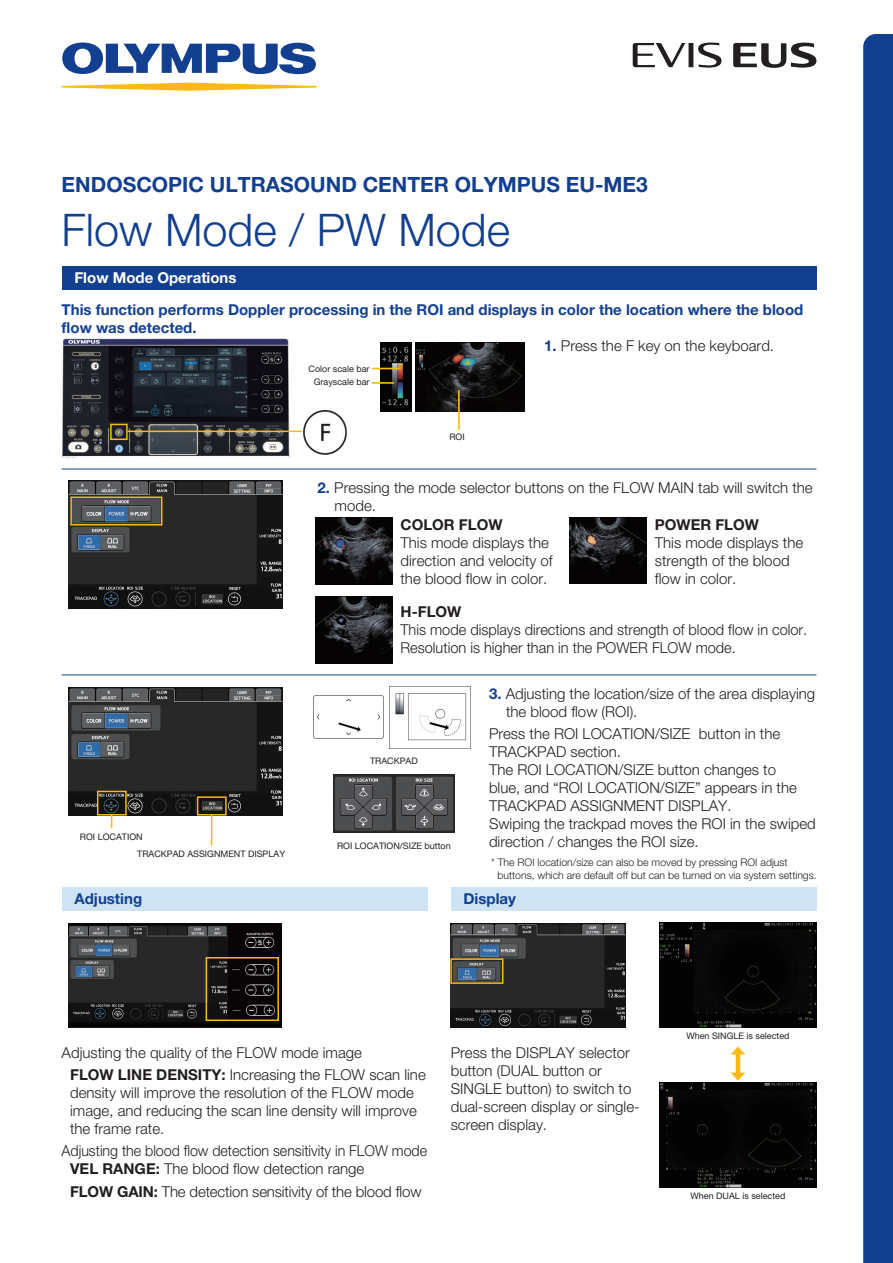
<style>
.page{position:relative;width:893px;height:1263px;background:#fff}
.page>*{position:absolute;margin:0;border:0;box-sizing:border-box;transform-origin:0 0}
.t1{font:300 45px "Helvetica Neue LT Std";color:#123f90}
.t2{font:700 21px "Helvetica Neue LT Std";color:#123f90}
.t3{font:300 15px/18px "Helvetica Neue LT Std";color:#231f20}
.t4{font:700 15px/18px "Helvetica Neue LT Std";color:#123f90}
.t5{font:300 15px/18px "Helvetica Neue LT Std";color:#231f20;scale:.95 1}
.t6{font:700 15px "Helvetica Neue LT Std";color:#231f20}
.t7{font:700 15px "Helvetica Neue LT Std";color:#fff}
.t8{font:300 10.5px/13.5px "Helvetica Neue LT Std";color:#231f20}
.t9{font:9px/17px "Helvetica Neue LT Std";color:#231f20}
.s1{font-weight:700;color:#123f90}
.s2{font-weight:700}
</style>
<div class="page">
<svg style="left:62px;top:43px;width:254px;height:31px"></svg>
<svg style="left:62px;top:83px;width:255px;height:8px"></svg>
<svg style="left:863px;top:34px;width:30px;height:1229px;background:#174392"></svg>
<div style="left:62px;top:887px;width:365px;height:23px;background:#cee3f3"></div>
<div style="left:451px;top:887px;width:365px;height:23px;background:#cee3f3"></div>
<svg style="left:633px;top:43px;width:183px;height:25px"></svg>
<div style="left:62px;top:266px;width:754px;height:23px;background:#123f90"></div>
<hr style="left:62px;top:469px;width:754px;height:1px;background:#123f90">
<img style="left:315px;top:518px;width:77px;height:66px">
<img style="left:569px;top:518px;width:77px;height:66px">
<img style="left:315px;top:597px;width:77px;height:66px">
<img style="left:69px;top:480px;width:213px;height:128px">
<div style="left:70px;top:496px;width:92px;height:29px;border:2px solid #fcb814"></div>
<hr style="left:62px;top:674px;width:754px;height:1px;background:#123f90">
<img style="left:451px;top:923px;width:174px;height:105px">
<img style="left:69px;top:688px;width:213px;height:127px">
<img style="left:313px;top:696px;width:71px;height:43px">
<img style="left:390px;top:686px;width:81px;height:62px">
<img style="left:333px;top:775px;width:122px;height:58px">
<div style="left:97px;top:791px;width:30px;height:24px;border:2px solid #fcb814"></div>
<svg style="left:111px;top:814px;width:1px;height:14px"></svg>
<div style="left:197px;top:796px;width:30px;height:19px;border:2px solid #fcb814"></div>
<hr style="left:211px;top:814px;width:1px;height:31px;background:#fcb814">
<img style="left:69px;top:923px;width:213px;height:104px">
<img style="left:69px;top:926px;width:158px;height:95px">
<div style="left:206px;top:957px;width:73px;height:64px;border:2px solid #fcb814"></div>
<div style="left:450px;top:958px;width:53px;height:26px;border:2px solid #fcb814"></div>
<img style="left:62px;top:339px;width:227px;height:119px">
<div style="left:110px;top:424px;width:18px;height:16px;border:2px solid #fcb814"></div>
<hr style="left:128px;top:431px;width:174px;height:1px;background:#fcb814">
<img style="left:303px;top:411px;width:44px;height:43px">
<img style="left:416px;top:343px;width:108px;height:68px">
<img style="left:381px;top:343px;width:30px;height:68px">
<hr style="left:458px;top:390px;width:2px;height:40px;background:#fcb814">
<svg style="left:372px;top:368px;width:28px;height:1px"></svg>
<hr style="left:372px;top:382px;width:22px;height:2px;background:#fcb814">
<img style="left:659px;top:923px;width:157px;height:104px">
<img style="left:659px;top:1082px;width:157px;height:105px">
<hr style="left:736px;top:1053px;width:4px;height:21px;background:#fcb814">
<svg style="left:731px;top:1046px;width:14px;height:8px"></svg>
<svg style="left:731px;top:1073px;width:14px;height:7px"></svg>
<h2 class="t2" style="left:62px;top:172px;width:588px">ENDOSCOPIC ULTRASOUND CENTER OLYMPUS EU-ME3</h2>
<h1 class="t1" style="left:62px;top:202px;width:450px">Flow Mode / PW Mode</h1>
<p class="t7" style="left:74px;top:268px;width:164px">Flow Mode Operations</p>
<p class="t4" style="left:62px;top:300px;width:743px">This function performs Doppler processing in the ROI and displays in color the location where the blood flow was detected.</p>
<p class="t9" style="left:309px;top:362px;width:62px;line-height:13.2px;text-align:center">Color scale bar<br>Grayscale bar</p>
<p class="t9" style="left:449px;top:429px;width:17px">ROI</p>
<p class="t3" style="left:544px;top:336px;width:231px"><span class="s1">1.</span> Press the F key on the keyboard.</p>
<p class="t3" style="left:335px;top:478px;width:480px;text-indent:-17px"><span class="s1">2.</span> Pressing the mode selector buttons on the FLOW MAIN tab will switch the mode.</p>
<p class="t6" style="left:401px;top:515px;width:103px">COLOR FLOW</p>
<p class="t3" style="left:401px;top:533px;width:154px">This mode displays the direction and velocity of the blood flow in color.</p>
<p class="t6" style="left:655px;top:515px;width:106px">POWER FLOW</p>
<p class="t3" style="left:655px;top:533px;width:150px">This mode displays the strength of the blood flow in color.</p>
<p class="t9" style="left:137px;top:828px;width:149px;text-indent:-57px">ROI LOCATION<br>TRACKPAD ASSIGNMENT DISPLAY</p>
<p class="t6" style="left:401px;top:602px;width:62px">H-FLOW</p>
<p class="t3" style="left:401px;top:620px;width:408px">This mode displays directions and strength of blood flow in color.<br>Resolution is higher than in the POWER FLOW mode.</p>
<p class="t9" style="left:370px;top:752px;width:49px">TRACKPAD</p>
<p class="t9" style="left:337px;top:837px;width:115px">ROI LOCATION/SIZE button</p>
<p class="t3" style="left:506px;top:684px;width:311px;text-indent:-17px"><span class="s1">3.</span> Adjusting the location/size of the area displaying the blood flow (ROI).</p>
<p class="t3" style="left:489px;top:724px;width:328px">Press the ROI LOCATION/SIZE button in the TRACKPAD section.<br>The ROI LOCATION/SIZE button changes to<br>blue, and “ROI LOCATION/SIZE” appears in the TRACKPAD ASSIGNMENT DISPLAY.<br>Swiping the trackpad moves the ROI in the swiped direction / changes the ROI size.</p>
<p class="t8" style="left:497px;top:855px;width:321px;text-indent:-6px">* The ROI location/size can also be moved by pressing ROI adjust buttons, which are default off but can be turned on via system settings.</p>
<p class="t4" style="left:74px;top:889px;width:69px">Adjusting</p>
<p class="t4" style="left:463px;top:889px;width:54px">Display</p>
<p class="t3" style="left:70px;top:1041px;width:357px;line-height:22.2px;text-indent:-9px">Adjusting the quality of the FLOW mode image<br><span class="s2">FLOW LINE DENSITY:</span> Increasing the FLOW scan line</p>
<p class="t3" style="left:70px;top:1083px;width:348px">density will improve the resolution of the FLOW mode image, and reducing the scan line density will improve the frame rate.</p>
<p class="t5" style="left:70px;top:1142px;width:377px;text-indent:-9px">Adjusting the blood flow detection sensitivity in FLOW mode<br><span class="s2">VEL RANGE:</span> The blood flow detection range</p>
<p class="t3" style="left:70px;top:1182px;width:353px"><span class="s2">FLOW GAIN:</span> The detection sensitivity of the blood flow</p>
<p class="t3" style="left:451px;top:1043px;width:190px">Press the DISPLAY selector button (DUAL button or<br>SINGLE button) to switch to dual-screen display or single&shy;screen display.</p>
<p class="t9" style="left:686px;top:1027px;width:105px">When SINGLE is selected</p>
<p class="t9" style="left:690px;top:1187px;width:96px">When DUAL is selected</p>
</div>
